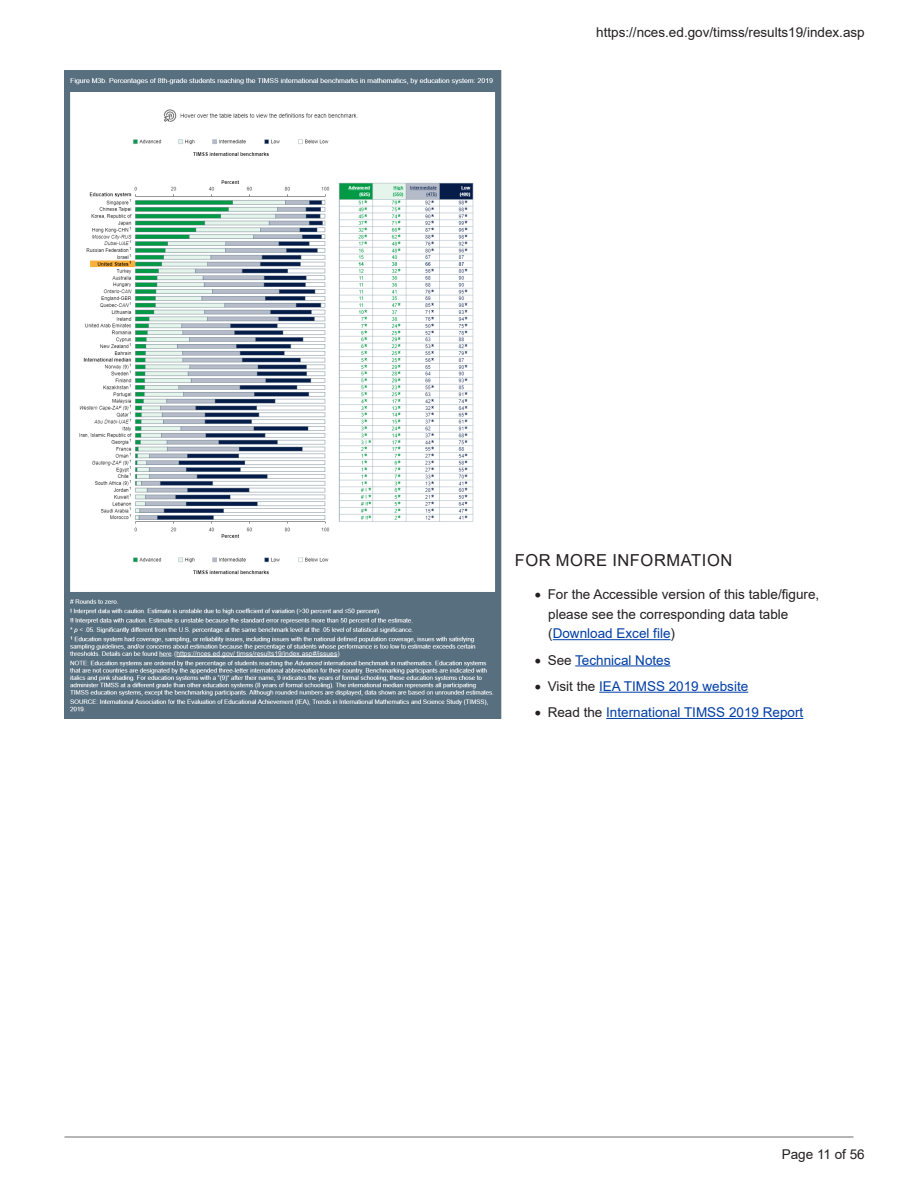
<style>
.page{position:relative;width:918px;height:1188px;background:#fff}
.page>*{position:absolute;margin:0;border:0;box-sizing:border-box;transform-origin:0 0}
.t1{font:16.5px "Arial";letter-spacing:.035em;color:#231f20}
.t2{font:13.5px/19.5px "Arial";color:#231f20}
.t3{font:13.5px "Arial";color:#003da5}
.t4{font:6.75px "Arial";color:#fff}
.s1{color:#003da5}
.s2{color:#231f20}
</style>
<div class="page">
<img style="left:64px;top:70px;width:437px;height:649px">
<hr style="left:176px;top:656px;width:161px;height:1px;background:#fff">
<hr style="left:64px;top:1137px;width:790px;height:1px;background:#6c6d70">
<hr style="left:553px;top:639px;width:118px;height:1px;background:#003da5">
<hr style="left:575px;top:665px;width:96px;height:1px;background:#003da5">
<hr style="left:599px;top:692px;width:149px;height:1px;background:#003da5">
<hr style="left:606px;top:718px;width:197px;height:1px;background:#003da5">
<p class="t2" style="left:596px;top:23px;width:270px">https://nces.ed.gov/timss/results19/index.asp</p>
<p class="t4" style="left:174px;top:649px;width:167px">(https://nces.ed.gov/ timss/results19/index.asp#/issues)</p>
<h4 class="t1" style="left:515px;top:549px;width:219px">FOR MORE INFORMATION</h4>
<p class="t2" style="left:548px;top:585px;width:273px;text-indent:-14px">• For the Accessible version of this table/figure, please see the corresponding data table (<span class="s1">Download Excel file</span>)</p>
<p class="t3" style="left:535px;top:650px;width:137px"><span class="s2">• See</span> Technical Notes</p>
<p class="t3" style="left:535px;top:677px;width:215px"><span class="s2">• Visit the</span> IEA TIMSS 2019 website</p>
<p class="t3" style="left:535px;top:703px;width:270px"><span class="s2">• Read the</span> International TIMSS 2019 Report</p>
<p class="t2" style="left:782px;top:1145px;width:85px">Page 11 of 56</p>
</div>
